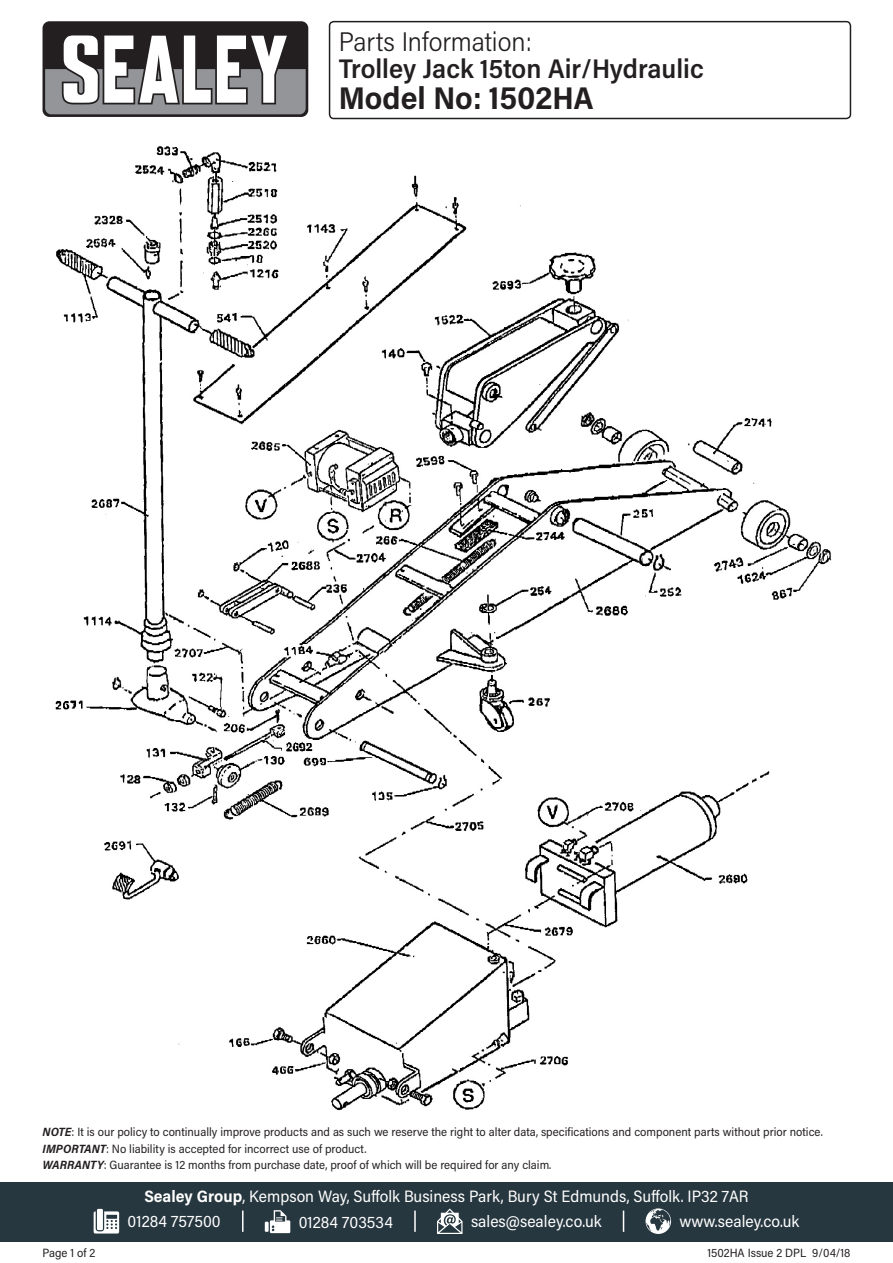
<style>
.page{position:relative;width:893px;height:1263px;background:#fff}
.page>*{position:absolute;margin:0;border:0;box-sizing:border-box;transform-origin:0 0}
.Model_Number{font:700 31.5px "Acumin Pro Semi Cond";color:#231f20}
.Product_Description{font:600 27px "Acumin Pro Semi Cond";color:#231f20}
.Parts_Information{font:300 27px "Acumin Pro Semi Cond";color:#231f20}
.Address{font:16.5px "Acumin Pro Semi Cond";color:#fff}
.Contact_Info{font:16.5px "Acumin Pro Semi Cond";color:#fff}
.Disclaimer{font:12px "Acumin Pro Semi Cond";color:#231f20}
.Document_Info{font:12px "Acumin Pro Semi Cond";color:#231f20}
.s1{font-weight:700;font-style:italic}
.s2{font-weight:700}
</style>
<div class="page">
<div style="left:43px;top:21px;width:265px;height:96px;background:#231f20;border-radius:7px"></div>
<svg style="left:45px;top:35px;width:261px;height:79px"></svg>
<div style="left:0;top:1182px;width:893px;height:60px;background:#27373f"></div>
<svg style="left:94px;top:1211px;width:25px;height:22px"></svg>
<div style="left:97px;top:1209px;width:6px;height:21px;background:#fff"></div>
<svg style="left:265px;top:1222px;width:4px;height:10px"></svg>
<svg style="left:270px;top:1210px;width:20px;height:23px"></svg>
<svg style="left:437px;top:1208px;width:25px;height:26px"></svg>
<svg style="left:645px;top:1208px;width:26px;height:26px"></svg>
<hr style="left:242px;top:1210px;width:2px;height:22px;background:#fff">
<svg style="left:623px;top:1210px;width:1px;height:22px"></svg>
<hr style="left:414px;top:1210px;width:2px;height:22px;background:#fff">
<div style="left:329px;top:21px;width:522px;height:98px;border:2px solid #231f20;border-radius:4px"></div>
<img style="left:55px;top:146px;width:777px;height:964px">
<p class="Parts_Information" style="left:339px;top:23px;width:195px">Parts Information:</p>
<p class="Product_Description" style="left:339px;top:49px;width:366px">Trolley Jack 15ton Air/Hydraulic</p>
<p class="Model_Number" style="left:339px;top:76px;width:256px">Model No: 1502HA</p>
<p class="Disclaimer" style="left:43px;top:1124px;width:782px"><span class="s1">NOTE</span>: It is our policy to continually improve products and as such we reserve the right to alter data, specifications and component parts without prior notice.</p>
<p class="Disclaimer" style="left:43px;top:1140px;width:326px"><span class="s1">IMPORTANT</span>: No liability is accepted for incorrect use of product.</p>
<p class="Disclaimer" style="left:43px;top:1157px;width:510px"><span class="s1">WARRANTY</span>: Guarantee is 12 months from purchase date, proof of which will be required for any claim.</p>
<p class="Document_Info" style="left:43px;top:1244px;width:54px">Page 1 of 2</p>
<p class="Address" style="left:144px;top:1185px;width:606px"><span class="s2">Sealey Group</span>, Kempson Way, Suffolk Business Park, Bury St Edmunds, Suffolk. IP32 7AR</p>
<p class="Contact_Info" style="left:128px;top:1210px;width:95px">01284 757500</p>
<p class="Contact_Info" style="left:299px;top:1210px;width:96px">01284 703534</p>
<p class="Contact_Info" style="left:471px;top:1210px;width:132px">sales@sealey.co.uk</p>
<p class="Contact_Info" style="left:680px;top:1210px;width:121px">www.sealey.co.uk</p>
<p class="Document_Info" style="left:707px;top:1244px;width:145px">1502HA Issue 2 DPL 9/04/18</p>
</div>
